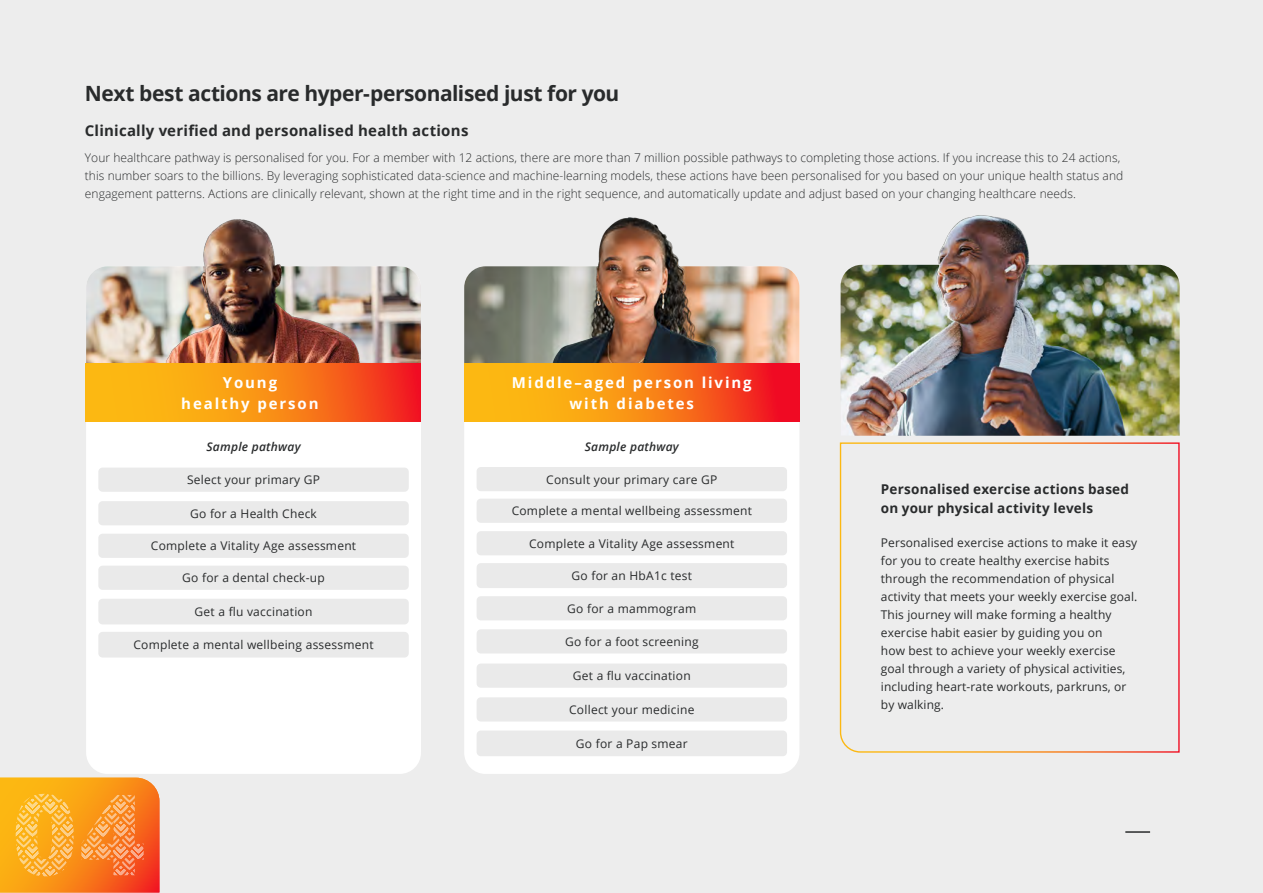
<style>
.page{position:relative;width:1263px;height:893px;background:#ededed}
.page>*{position:absolute;margin:0;border:0;box-sizing:border-box;transform-origin:0 0}
.t1{font:700 21px "Open Sans";letter-spacing:-.02em;color:#292b2c}
.t2{font:700 15px/21px "Open Sans";letter-spacing:.125em;color:#fff;text-align:center}
.t3{font:700 15px "Open Sans";letter-spacing:.015em;color:#292b2c}
.t4{font:700 13.5px/19.5px "Open Sans";letter-spacing:.015em;color:#292b2c}
.t5{font:12px/18px "Open Sans";letter-spacing:.01em;color:#292b2c}
.t6{font:300 12px/18px "Open Sans";letter-spacing:.005em;color:#292b2c}
.t7{font:italic 600 12px "Open Sans";letter-spacing:.02em;color:#292b2c}
</style>
<div class="page">
<svg style="left:0;top:778px;width:159px;height:114px;background:#f9972a"></svg>
<div style="left:86px;top:266px;width:335px;height:508px;background:#fff;border-radius:21px"></div>
<img style="left:86px;top:266px;width:335px;height:97px">
<img style="left:156px;top:219px;width:212px;height:144px">
<div style="left:98px;top:468px;width:311px;height:24px;background:#eaeaea;border-radius:4px"></div>
<div style="left:98px;top:501px;width:311px;height:24px;background:#eaeaea;border-radius:4px"></div>
<div style="left:98px;top:534px;width:311px;height:24px;background:#eaeaea;border-radius:4px"></div>
<div style="left:98px;top:566px;width:311px;height:24px;background:#eaeaea;border-radius:4px"></div>
<div style="left:98px;top:599px;width:311px;height:25px;background:#eaeaea;border-radius:4px"></div>
<div style="left:98px;top:632px;width:311px;height:25px;background:#eaeaea;border-radius:4px"></div>
<svg style="left:85px;top:363px;width:336px;height:59px;background:#f88516"></svg>
<div style="left:464px;top:266px;width:335px;height:508px;background:#fff;border-radius:21px"></div>
<img style="left:464px;top:266px;width:335px;height:97px">
<div style="left:477px;top:467px;width:310px;height:24px;background:#eaeaea;border-radius:4px"></div>
<div style="left:477px;top:499px;width:310px;height:24px;background:#eaeaea;border-radius:4px"></div>
<div style="left:477px;top:531px;width:310px;height:24px;background:#eaeaea;border-radius:4px"></div>
<div style="left:477px;top:563px;width:310px;height:25px;background:#eaeaea;border-radius:4px"></div>
<div style="left:477px;top:596px;width:310px;height:24px;background:#eaeaea;border-radius:4px"></div>
<div style="left:477px;top:629px;width:310px;height:24px;background:#eaeaea;border-radius:4px"></div>
<div style="left:477px;top:663px;width:310px;height:25px;background:#eaeaea;border-radius:4px"></div>
<div style="left:477px;top:697px;width:310px;height:24px;background:#eaeaea;border-radius:4px"></div>
<div style="left:477px;top:730px;width:310px;height:26px;background:#eaeaea;border-radius:4px"></div>
<img style="left:487px;top:217px;width:254px;height:146px">
<svg style="left:464px;top:363px;width:335px;height:59px;background:#f77c17"></svg>
<svg style="left:839px;top:442px;width:341px;height:311px"></svg>
<img style="left:841px;top:265px;width:339px;height:171px">
<img style="left:893px;top:215px;width:232px;height:92px">
<hr style="left:1125px;top:831px;width:25px;height:2px;background:#292b2c">
<h1 class="t1" style="left:85px;top:79px;width:536px">Next best actions are hyper-personalised just for you</h1>
<p class="t3" style="left:85px;top:120px;width:385px">Clinically verified and personalised health actions</p>
<p class="t6" style="left:85px;top:149px;width:1040px">Your healthcare pathway is personalised for you. For a member with 12 actions, there are more than 7 million possible pathways to completing those actions. If you increase this to 24 actions, this number soars to the billions. By leveraging sophisticated data-science and machine-learning models, these actions have been personalised for you based on your unique health status and engagement patterns. Actions are clinically relevant, shown at the right time and in the right sequence, and automatically update and adjust based on your changing healthcare needs.</p>
<p class="t2" style="left:181px;top:372px;width:139px">Young<br>healthy person</p>
<p class="t2" style="left:512px;top:372px;width:241px">Middle–aged person living with diabetes</p>
<p class="t7" style="left:207px;top:439px;width:95px">Sample pathway</p>
<p class="t7" style="left:585px;top:439px;width:95px">Sample pathway</p>
<p class="t5" style="left:187px;top:471px;width:135px">Select your primary GP</p>
<p class="t5" style="left:190px;top:504px;width:128px">Go for a Health Check</p>
<p class="t5" style="left:151px;top:537px;width:207px">Complete a Vitality Age assessment</p>
<p class="t5" style="left:182px;top:569px;width:144px">Go for a dental check-up</p>
<p class="t5" style="left:195px;top:602px;width:119px">Get a flu vaccination</p>
<p class="t5" style="left:133px;top:636px;width:242px">Complete a mental wellbeing assessment</p>
<p class="t5" style="left:546px;top:470px;width:173px">Consult your primary care GP</p>
<p class="t5" style="left:512px;top:502px;width:242px">Complete a mental wellbeing assessment</p>
<p class="t5" style="left:529px;top:534px;width:207px">Complete a Vitality Age assessment</p>
<p class="t5" style="left:571px;top:566px;width:122px">Go for an HbA1c test</p>
<p class="t5" style="left:567px;top:599px;width:131px">Go for a mammogram</p>
<p class="t5" style="left:565px;top:632px;width:135px">Go for a foot screening</p>
<p class="t5" style="left:573px;top:667px;width:119px">Get a flu vaccination</p>
<p class="t5" style="left:569px;top:700px;width:127px">Collect your medicine</p>
<p class="t5" style="left:576px;top:734px;width:113px">Go for a Pap smear</p>
<p class="t4" style="left:881px;top:479px;width:250px">Personalised exercise actions based on your physical activity levels</p>
<p class="t5" style="left:881px;top:533px;width:258px">Personalised exercise actions to make it easy for you to create healthy exercise habits through the recommendation of physical activity that meets your weekly exercise goal.<br>This journey will make forming a healthy exercise habit easier by guiding you on<br>how best to achieve your weekly exercise goal through a variety of physical activities, including heart-rate workouts, parkruns, or by walking.</p>
</div>
